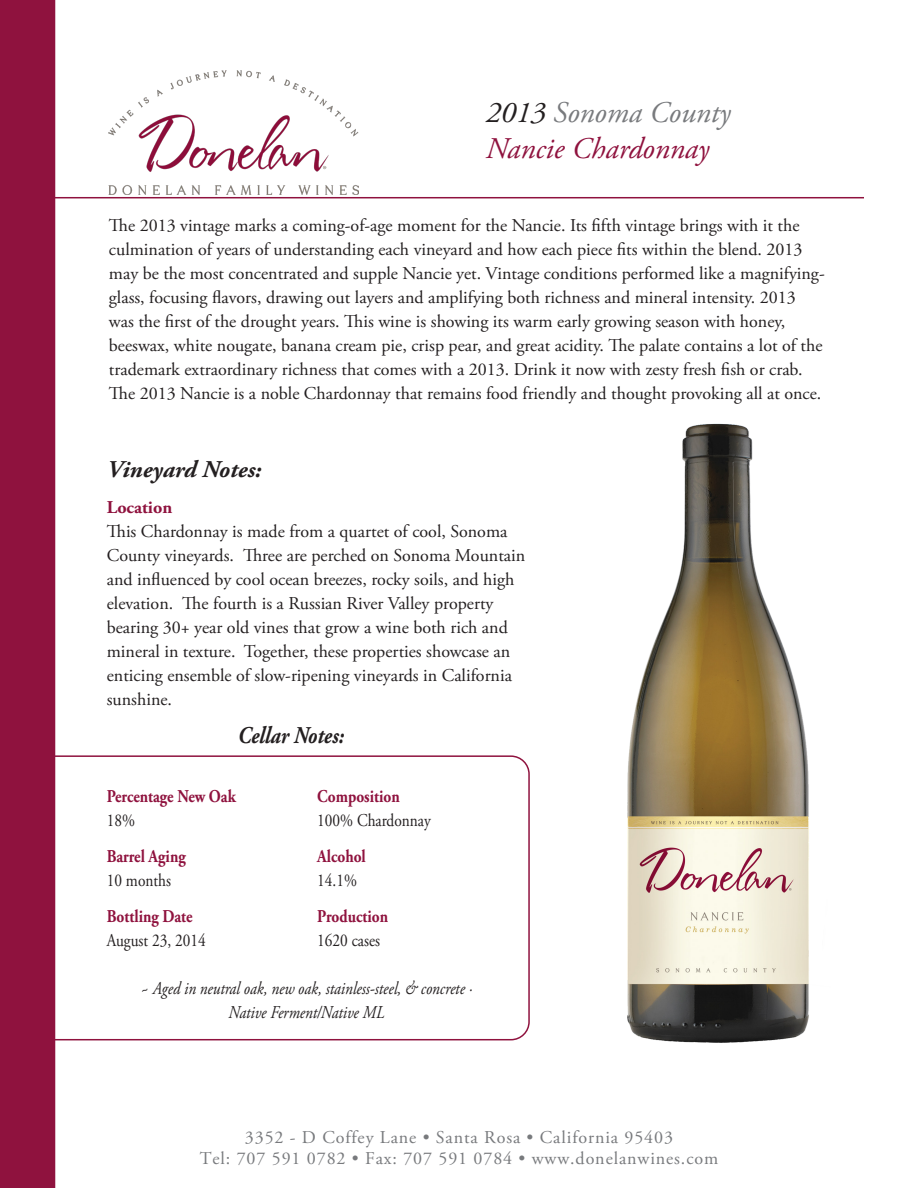
<style>
.page{position:relative;width:918px;height:1188px;background:#fff}
.page>*{position:absolute;margin:0;border:0;box-sizing:border-box;transform-origin:0 0}
.t1{font:italic 30px "Adobe Garamond Pro";color:#787a7d}
.t2{font:italic 30px "Adobe Garamond Pro";color:#8f123e}
.t3{font:italic 700 24px "Adobe Garamond Pro";color:#231f20}
.t4{font:italic 700 24px "Adobe Garamond Pro";color:#231f20;scale:.85 1}
.t5{font:18px/24px "Adobe Garamond Pro";color:#231f20}
.t6{font:18px "Adobe Garamond Pro";letter-spacing:.05em;color:#787a7d}
.t7{font:italic 18px "Adobe Garamond Pro";color:#231f20;scale:.85 1}
.t8{font:700 18px "Adobe Garamond Pro";color:#8f123e;scale:.85 1}
.t9{font:18px "Adobe Garamond Pro";color:#231f20;scale:.85 1}
.t10{font:700 18px "Adobe Garamond Pro";color:#8f123e}
.s1{color:#231f20}
</style>
<div class="page">
<img style="left:109px;top:71px;width:249px;height:124px">
<hr style="left:54px;top:197px;width:810px;height:1px;background:#8f123e">
<div style="left:0;top:0;width:55px;height:1188px;background:#8f123e"></div>
<div style="left:21px;top:755px;width:509px;height:285px;border:2px solid #8f123e;border-radius:18px"></div>
<img style="left:627px;top:423px;width:182px;height:620px">
<p class="t1" style="left:486px;top:95px;width:246px"><span class="s1">2013</span> Sonoma County</p>
<p class="t2" style="left:486px;top:130px;width:225px">Nancie Chardonnay</p>
<p class="t5" style="left:109px;top:214px;width:717px">The 2013 vintage marks a coming-of-age moment for the Nancie. Its fifth vintage brings with it the culmination of years of understanding each vineyard and how each piece fits within the blend. 2013 may be the most concentrated and supple Nancie yet. Vintage conditions performed like a magnifying&shy;glass, focusing flavors, drawing out layers and amplifying both richness and mineral intensity. 2013 was the first of the drought years. This wine is showing its warm early growing season with honey, beeswax, white nougate, banana cream pie, crisp pear, and great acidity. The palate contains a lot of the trademark extraordinary richness that comes with a 2013. Drink it now with zesty fresh fish or crab.<br>The 2013 Nancie is a noble Chardonnay that remains food friendly and thought provoking all at once.</p>
<p class="t3" style="left:107px;top:456px;width:156px">Vineyard Notes:</p>
<p class="t10" style="left:107px;top:497px;width:67px">Location</p>
<p class="t5" style="left:107px;top:520px;width:420px">This Chardonnay is made from a quartet of cool, Sonoma County vineyards. Three are perched on Sonoma Mountain and influenced by cool ocean breezes, rocky soils, and high elevation. The fourth is a Russian River Valley property bearing 30+ year old vines that grow a wine both rich and mineral in texture. Together, these properties showcase an enticing ensemble of slow-ripening vineyards in California sunshine.</p>
<p class="t4" style="left:238px;top:721px;width:127px">Cellar Notes:</p>
<p class="t8" style="left:107px;top:786px;width:153px">Percentage New Oak</p>
<p class="t9" style="left:107px;top:810px;width:35px">18%</p>
<p class="t8" style="left:107px;top:846px;width:94px">Barrel Aging</p>
<p class="t9" style="left:107px;top:870px;width:77px">10 months</p>
<p class="t8" style="left:107px;top:906px;width:103px">Bottling Date</p>
<p class="t9" style="left:107px;top:930px;width:118px">August 23, 2014</p>
<p class="t8" style="left:317px;top:786px;width:99px">Composition</p>
<p class="t9" style="left:317px;top:809px;width:135px">100% Chardonnay</p>
<p class="t8" style="left:317px;top:846px;width:59px">Alcohol</p>
<p class="t9" style="left:317px;top:869px;width:48px">14.1%</p>
<p class="t8" style="left:317px;top:906px;width:85px">Production</p>
<p class="t9" style="left:317px;top:929px;width:75px">1620 cases</p>
<p class="t7" style="left:141px;top:977px;width:392px">~ Aged in neutral oak, new oak, stainless-steel, &amp; concrete ·</p>
<p class="t7" style="left:229px;top:1001px;width:185px">Native Ferment/Native ML</p>
<p class="t6" style="left:245px;top:1126px;width:430px">3352 - D Coffey Lane • Santa Rosa • California 95403</p>
<p class="t6" style="left:200px;top:1147px;width:520px">Tel: 707 591 0782 • Fax: 707 591 0784 • www.donelanwines.com</p>
</div>
